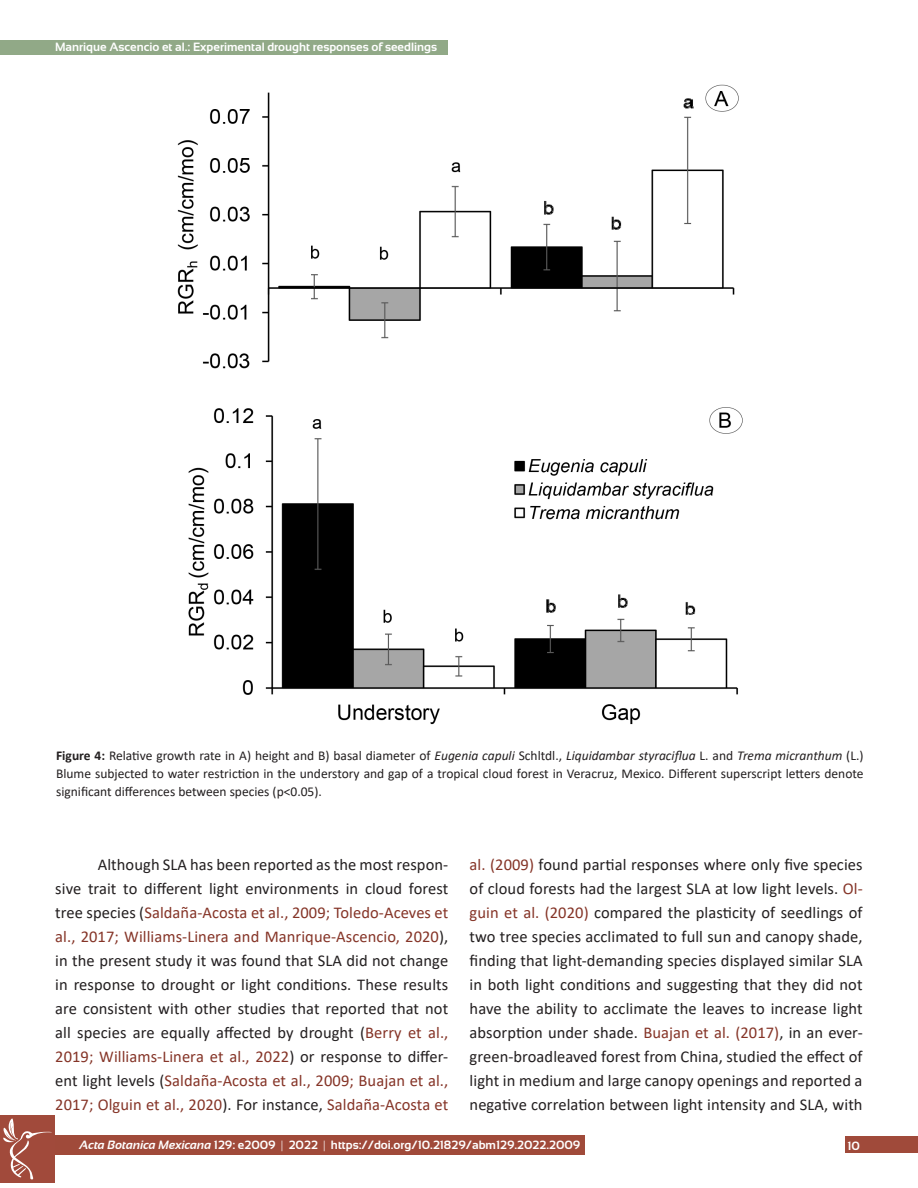
<style>
.page{position:relative;width:918px;height:1188px;background:#fff}
.page>*{position:absolute;margin:0;border:0;box-sizing:border-box;transform-origin:0 0}
.textobase{font:16.5px/24px "Calibri";letter-spacing:.005em;color:#231f20;text-align:justify}
.piefigura{font:13.5px/18px "Calibri";color:#231f20;text-align:justify}
.t1{font:700 12px "Sansation";color:#fff}
.t2{font:italic 700 12px "Sansation";color:#fff}
.s1{font-weight:700}
.s2{font-style:italic}
.s3{color:#853427}
.s4{font-weight:300}
</style>
<div class="page">
<div style="left:846px;top:1136px;width:72px;height:17px;background:#a04a3a"></div>
<div style="left:0;top:40px;width:447px;height:15px;background:#91a987"></div>
<div style="left:0;top:1135px;width:585px;height:19px;background:#a04a3a"></div>
<div style="left:0;top:1115px;width:55px;height:67px;background:#a14a3b"></div>
<svg style="left:3px;top:1118px;width:49px;height:62px"></svg>
<img style="left:177px;top:84px;width:566px;height:641px">
<p class="t1" style="left:55px;top:40px;width:384px">Manrique Ascencio et al.: Experimental drought responses of seedlings</p>
<p class="piefigura" style="left:56px;top:746px;width:809px"><span class="s1">Figure 4:</span> Relative growth rate in A) height and B) basal diameter of <span class="s2">Eugenia capuli</span> Schltdl., <span class="s2">Liquidambar styraciflua</span> L. and <span class="s2">Trema micranthum</span> (L.)<br>Blume subjected to water restriction in the understory and gap of a tropical cloud forest in Veracruz, Mexico. Different superscript letters denote significant differences between species (p&lt;0.05).</p>
<p class="textobase" style="left:55px;top:852px;width:395px;text-indent:43px">Although SLA has been reported as the most respon&shy;sive trait to different light environments in cloud forest tree species (<span class="s3">Saldaña-Acosta et al., 2009; Toledo-Aceves et al., 2017; Williams-Linera and Manrique-Ascencio, 2020</span>), in the present study it was found that SLA did not change in response to drought or light conditions. These results are consistent with other studies that reported that not all species are equally affected by drought (<span class="s3">Berry et al., 2019; Williams-Linera et al., 2022</span>) or response to differ&shy;ent light levels (<span class="s3">Saldaña-Acosta et al., 2009; Buajan et al., 2017; Olguin et al., 2020</span>). For instance, <span class="s3">Saldaña-Acosta et</span></p>
<p class="textobase" style="left:470px;top:852px;width:395px"><span class="s3">al. (2009)</span> found partial responses where only five species of cloud forests had the largest SLA at low light levels. <span class="s3">Ol&shy;guin et al. (2020)</span> compared the plasticity of seedlings of two tree species acclimated to full sun and canopy shade, finding that light-demanding species displayed similar SLA in both light conditions and suggesting that they did not have the ability to acclimate the leaves to increase light absorption under shade. <span class="s3">Buajan et al. (2017)</span>, in an ever&shy;green-broadleaved forest from China, studied the effect of light in medium and large canopy openings and reported a negative correlation between light intensity and SLA, with</p>
<p class="t1" style="left:193px;top:1134px;width:351px">128: e1924 <span class="s4">|</span> 2021 <span class="s4">|</span> https://doi.org/10.21829/abm128.2021.1924</p>
<p class="t1" style="left:58px;top:1138px;width:484px"><sup>Acta</sup> <sup>Botanica</sup> <sup>Mexicana</sup> 128: e1829 <span class="s4">|</span> 2021 <span class="s4">|</span> https://doi.org/10.21829/abm128.20 1.1829</p>
<p class="t1" style="left:79px;top:1138px;width:503px"><span class="s2">Acta Botanica Mexicana</span> 129: e2009 <span class="s4">|</span> 2022 <span class="s4">|</span> https://doi.org/10.21829/abm129.2022.2009</p>
<p class="t2" style="left:56px;top:1138px;width:134px">Acta Botanic Mexicana</p>
<p class="t1" style="left:847px;top:1139px;width:14px">10</p>
</div>
